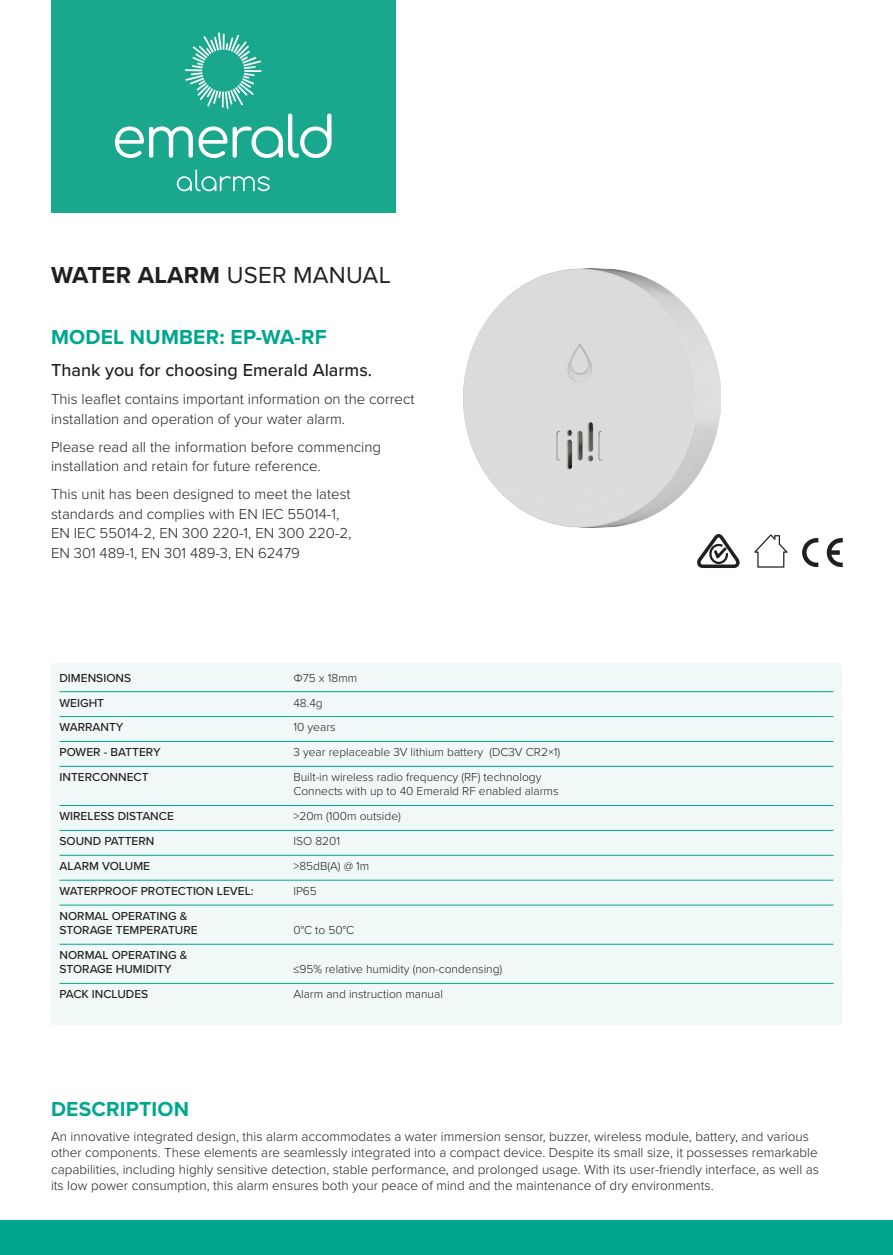
<style>
.page{position:relative;width:893px;height:1255px;background:#fff}
.page>*{position:absolute;margin:0;border:0;box-sizing:border-box;transform-origin:0 0}
.t1{font:700 24px "Proxima Nova";letter-spacing:.01em;color:#231f20}
.t2{font:700 21px "Proxima Nova";letter-spacing:.01em;color:#00a78e}
.t3{font:500 18px "Proxima Nova";color:#231f20}
.t4{font:300 15px/19.5px "Proxima Nova";color:#231f20}
.t5{font:300 13.5px/16.5px "Proxima Nova";color:#231f20}
.t6{font:300 12px/14.2px "Proxima Nova";color:#231f20}
.t7{font:500 12px/14.2px "Proxima Nova";color:#231f20}
.s1{font-weight:400}
</style>
<div class="page">
<div style="left:0;top:1220px;width:893px;height:34px;background:#00a78e"></div>
<div style="left:51px;top:663px;width:791px;height:362px;background:#f0f9f7"></div>
<hr style="left:60px;top:691px;width:773px;height:1px;background:#00a78e">
<hr style="left:60px;top:716px;width:773px;height:1px;background:#00a78e">
<hr style="left:60px;top:741px;width:773px;height:1px;background:#00a78e">
<hr style="left:60px;top:766px;width:773px;height:1px;background:#00a78e">
<hr style="left:60px;top:805px;width:773px;height:1px;background:#00a78e">
<hr style="left:60px;top:830px;width:773px;height:1px;background:#00a78e">
<hr style="left:60px;top:855px;width:773px;height:1px;background:#00a78e">
<hr style="left:60px;top:879px;width:773px;height:1px;background:#00a78e">
<hr style="left:60px;top:904px;width:773px;height:1px;background:#00a78e">
<hr style="left:60px;top:943px;width:773px;height:1px;background:#00a78e">
<hr style="left:60px;top:983px;width:773px;height:1px;background:#00a78e">
<div style="left:51px;top:0;width:344px;height:213px;background:#19a88e"></div>
<svg style="left:177px;top:170px;width:93px;height:21px"></svg>
<svg style="left:115px;top:32px;width:217px;height:126px"></svg>
<img style="left:463px;top:268px;width:258px;height:259px">
<svg style="left:697px;top:534px;width:43px;height:34px"></svg>
<svg style="left:754px;top:534px;width:34px;height:33px"></svg>
<svg style="left:802px;top:538px;width:41px;height:30px"></svg>
<p class="t1" style="left:51px;top:257px;width:341px">WATER ALARM <span class="s1">USER MANUAL</span></p>
<p class="t2" style="left:51px;top:321px;width:277px">MODEL NUMBER: EP-WA-RF</p>
<p class="t3" style="left:51px;top:357px;width:323px">Thank you for choosing Emerald Alarms.</p>
<p class="t4" style="left:51px;top:388px;width:365px">This leaflet contains important information on the correct installation and operation of your water alarm.</p>
<p class="t4" style="left:51px;top:436px;width:332px">Please read all the information before commencing installation and retain for future reference.</p>
<p class="t4" style="left:51px;top:483px;width:302px">This unit has been designed to meet the latest standards and complies with EN IEC 55014-1, EN IEC 55014-2, EN 300 220-1, EN 300 220-2, EN 301 489-1, EN 301 489-3, EN 62479</p>
<p class="t7" style="left:60px;top:670px;width:73px">DIMENSIONS</p>
<p class="t6" style="left:293px;top:670px;width:65px">Φ75 x 18mm</p>
<p class="t7" style="left:60px;top:695px;width:46px">WEIGHT</p>
<p class="t6" style="left:293px;top:694px;width:31px">48.4g</p>
<p class="t7" style="left:60px;top:719px;width:66px">WARRANTY</p>
<p class="t6" style="left:293px;top:719px;width:44px">10 years</p>
<p class="t7" style="left:60px;top:744px;width:103px">POWER - BATTERY</p>
<p class="t6" style="left:293px;top:744px;width:268px">3 year replaceable 3V lithium battery (DC3V CR2×1)</p>
<p class="t7" style="left:60px;top:769px;width:91px">INTERCONNECT</p>
<p class="t6" style="left:293px;top:769px;width:267px">Built-in wireless radio frequency (RF) technology<br>Connects with up to 40 Emerald RF enabled alarms</p>
<p class="t7" style="left:60px;top:808px;width:116px">WIRELESS DISTANCE</p>
<p class="t6" style="left:293px;top:808px;width:109px">&gt;20m (100m outside)</p>
<p class="t7" style="left:60px;top:833px;width:96px">SOUND PATTERN</p>
<p class="t6" style="left:293px;top:833px;width:48px">ISO 8201</p>
<p class="t7" style="left:60px;top:858px;width:92px">ALARM VOLUME</p>
<p class="t6" style="left:293px;top:858px;width:77px">&gt;85dB(A) @ 1m</p>
<p class="t7" style="left:60px;top:883px;width:196px">WATERPROOF PROTECTION LEVEL:</p>
<p class="t6" style="left:293px;top:883px;width:25px">IP65</p>
<p class="t7" style="left:60px;top:908px;width:140px">NORMAL OPERATING &amp;<br>STORAGE TEMPERATURE</p>
<p class="t6" style="left:293px;top:922px;width:62px">0°C to 50°C</p>
<p class="t7" style="left:60px;top:947px;width:129px">NORMAL OPERATING &amp;<br>STORAGE HUMIDITY</p>
<p class="t6" style="left:293px;top:961px;width:210px">≤95% relative humidity (non-condensing)</p>
<p class="t7" style="left:60px;top:986px;width:90px">PACK INCLUDES</p>
<p class="t6" style="left:293px;top:986px;width:151px">Alarm and instruction manual</p>
<p class="t2" style="left:51px;top:1092px;width:140px">DESCRIPTION</p>
<p class="t5" style="left:51px;top:1126px;width:769px">An innovative integrated design, this alarm accommodates a water immersion sensor, buzzer, wireless module, battery, and various other components. These elements are seamlessly integrated into a compact device. Despite its small size, it possesses remarkable capabilities, including highly sensitive detection, stable performance, and prolonged usage. With its user-friendly interface, as well as its low power consumption, this alarm ensures both your peace of mind and the maintenance of dry environments.</p>
</div>
